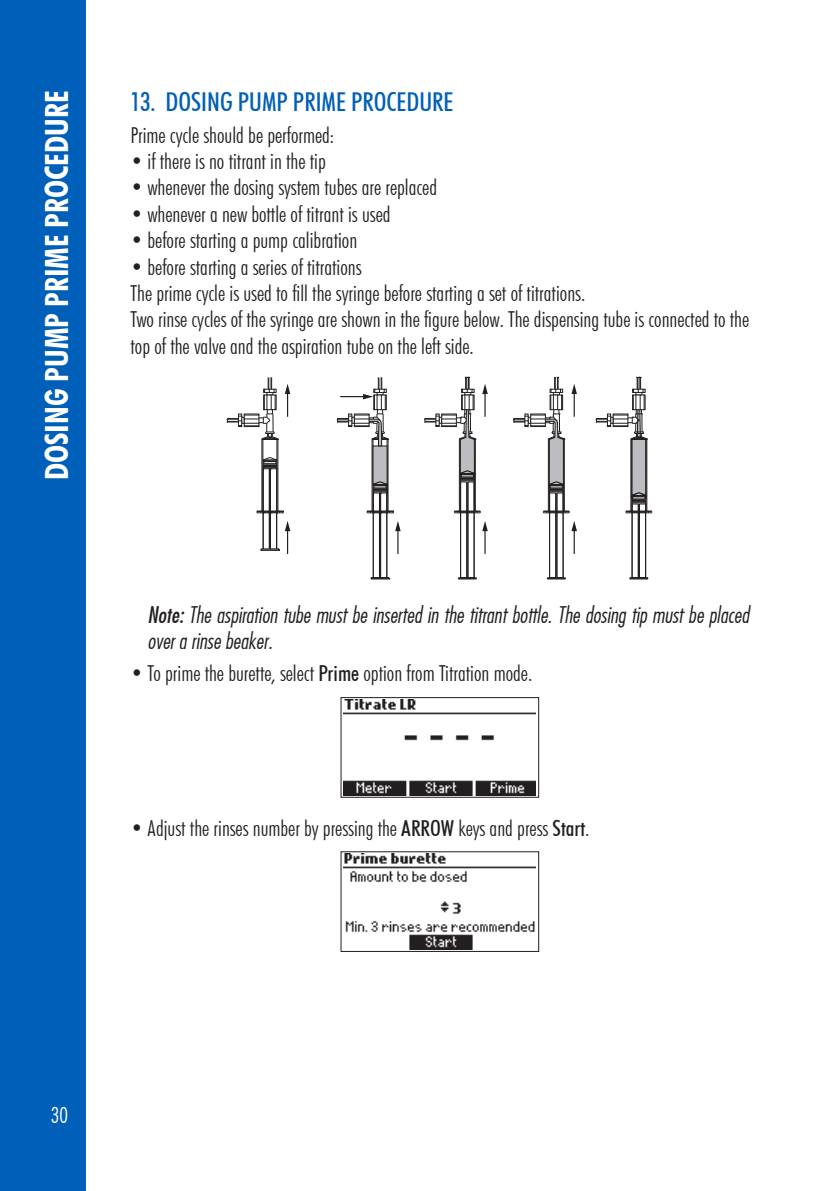
<style>
.page{position:relative;width:840px;height:1191px;background:#fff}
.page>*{position:absolute;margin:0;border:0;box-sizing:border-box;transform-origin:0 0}
.t1{font:700 condensed 32px "Futura BT";color:#fff}
.t2{font:500 condensed 26px "Futura BT";color:#005fb9}
.t3{font:300 condensed 22px/26.4px "Futura BT";color:#231f20}
.t4{font:22px/26.4px "Futura Lt Cn BT Italic";color:#231f20}
.t5{font:300 condensed 22px "Futura BT";color:#fff}
.s1{font-family:"Futura Md Cn BT Italic"}
.s2{font-weight:500}
</style>
<div class="page">
<div style="left:0;top:0;width:85px;height:1191px;background:#005fb9"></div>
<hr style="left:645px;top:513px;width:1px;height:64px;background:#231f20">
<hr style="left:638px;top:513px;width:1px;height:64px;background:#231f20">
<hr style="left:637px;top:513px;width:1px;height:64px;background:#231f20">
<hr style="left:631px;top:513px;width:1px;height:64px;background:#231f20">
<svg style="left:629px;top:577px;width:19px;height:2px"></svg>
<hr style="left:459px;top:439px;width:1px;height:73px;background:#231f20">
<hr style="left:460px;top:513px;width:1px;height:64px;background:#231f20">
<hr style="left:460px;top:482px;width:1px;height:31px;background:#231f20">
<hr style="left:466px;top:513px;width:1px;height:64px;background:#231f20">
<hr style="left:466px;top:482px;width:1px;height:31px;background:#231f20">
<hr style="left:467px;top:513px;width:1px;height:64px;background:#231f20">
<hr style="left:467px;top:482px;width:1px;height:31px;background:#231f20">
<hr style="left:473px;top:513px;width:1px;height:64px;background:#231f20">
<hr style="left:473px;top:481px;width:1px;height:32px;background:#231f20">
<hr style="left:474px;top:439px;width:1px;height:72px;background:#231f20">
<svg style="left:457px;top:577px;width:20px;height:2px"></svg>
<svg style="left:454px;top:511px;width:26px;height:2px"></svg>
<hr style="left:261px;top:439px;width:1px;height:72px;background:#231f20">
<hr style="left:262px;top:439px;width:1px;height:73px;background:#231f20">
<hr style="left:276px;top:439px;width:1px;height:73px;background:#231f20">
<hr style="left:277px;top:439px;width:1px;height:72px;background:#231f20">
<hr style="left:386px;top:513px;width:1px;height:64px;background:#231f20">
<hr style="left:380px;top:513px;width:1px;height:64px;background:#231f20">
<hr style="left:379px;top:513px;width:1px;height:64px;background:#231f20">
<hr style="left:373px;top:513px;width:1px;height:64px;background:#231f20">
<svg style="left:370px;top:577px;width:20px;height:2px"></svg>
<hr style="left:276px;top:513px;width:1px;height:36px;background:#231f20">
<hr style="left:270px;top:513px;width:1px;height:36px;background:#231f20">
<hr style="left:269px;top:513px;width:1px;height:36px;background:#231f20">
<hr style="left:263px;top:513px;width:1px;height:36px;background:#231f20">
<svg style="left:256px;top:457px;width:27px;height:56px"></svg>
<hr style="left:549px;top:513px;width:1px;height:64px;background:#231f20">
<hr style="left:555px;top:513px;width:1px;height:64px;background:#231f20">
<hr style="left:556px;top:513px;width:1px;height:64px;background:#231f20">
<hr style="left:562px;top:513px;width:1px;height:64px;background:#231f20">
<svg style="left:546px;top:577px;width:19px;height:2px"></svg>
<svg style="left:226px;top:377px;width:53px;height:63px"></svg>
<svg style="left:424px;top:376px;width:52px;height:106px"></svg>
<svg style="left:595px;top:376px;width:57px;height:137px"></svg>
<svg style="left:285px;top:384px;width:5px;height:33px"></svg>
<svg style="left:260px;top:521px;width:30px;height:33px"></svg>
<svg style="left:482px;top:384px;width:5px;height:33px"></svg>
<svg style="left:482px;top:521px;width:5px;height:33px"></svg>
<svg style="left:513px;top:377px;width:63px;height:136px"></svg>
<svg style="left:571px;top:521px;width:5px;height:33px"></svg>
<svg style="left:336px;top:377px;width:58px;height:136px"></svg>
<svg style="left:395px;top:521px;width:5px;height:33px"></svg>
<svg style="left:340px;top:697px;width:199px;height:101px"></svg>
<svg style="left:340px;top:851px;width:199px;height:101px"></svg>
<h1 class="t1" style="left:37px;top:480px;width:388px;rotate:-90deg">Dosing Pump Prime Procedure</h1>
<p class="t2" style="left:130px;top:85px;width:324px">13. DOSING PUMP PRIME PROCEDURE</p>
<p class="t3" style="left:130px;top:121px;width:205px">Prime cycle should be performed:</p>
<p class="t3" style="left:130px;top:148px;width:197px">• if there is no titrant in the tip</p>
<p class="t3" style="left:130px;top:174px;width:308px">• whenever the dosing system tubes are replaced</p>
<p class="t3" style="left:130px;top:201px;width:261px">• whenever a new bottle of titrant is used</p>
<p class="t3" style="left:130px;top:227px;width:228px">• before starting a pump calibration</p>
<p class="t3" style="left:130px;top:253px;width:619px">• before starting a series of titrations<br>The prime cycle is used to fill the syringe before starting a set of titrations.<br>Two rinse cycles of the syringe are shown in the figure below. The dispensing tube is connected to the top of the valve and the aspiration tube on the left side.</p>
<p class="t4" style="left:147px;top:601px;width:602px"><span class="s1">Note:</span> The aspiration tube must be inserted in the titrant bottle. The dosing tip must be placed over a rinse beaker.</p>
<p class="t3" style="left:130px;top:660px;width:403px">• To prime the burette, select <span class="s2">Prime</span> option from Titration mode.</p>
<p class="t3" style="left:130px;top:814px;width:460px">• Adjust the rinses number by pressing the <span class="s2">ARROW</span> keys and press <span class="s2">Start</span>.</p>
<p class="t5" style="left:51px;top:1101px;width:19px">30</p>
</div>
